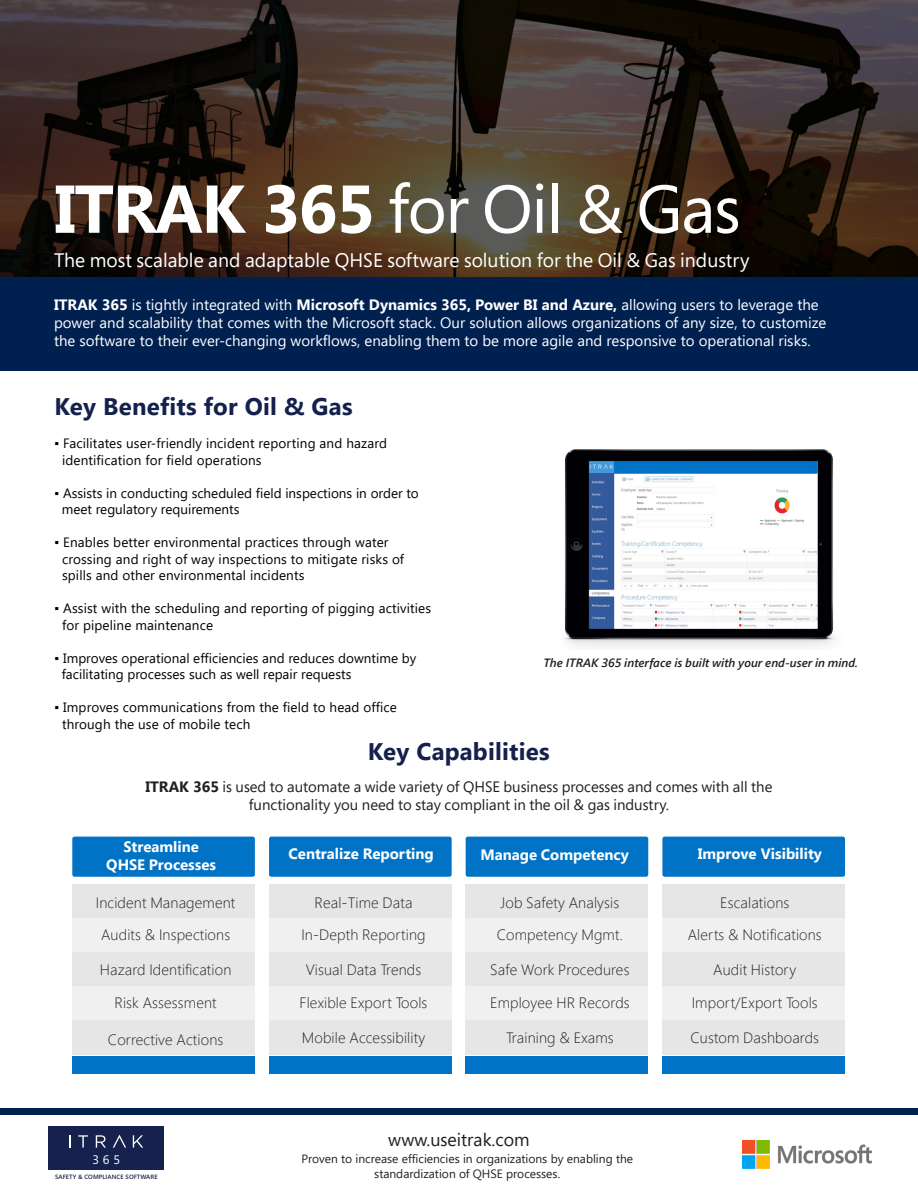
<style>
.page{position:relative;width:918px;height:1188px;background:#fff}
.page>*{position:absolute;margin:0;border:0;box-sizing:border-box;transform-origin:0 0}
.subtitle{font:67.5px "Segoe Pro";letter-spacing:-.02em;color:#fff}
.t1{font:700 24px "Segoe UI";letter-spacing:.01em;color:#15214d}
.global-1{font:19.5px "Segoe Pro";color:#fff}
.t2{font:18px "Segoe Pro";color:#231f20}
.bullets{font:300 15px "Segoe Pro";letter-spacing:.01em;color:#231f20}
.subtitle-2{font:15px/18px "Segoe UI";color:#fff}
.t3{font:15px "Segoe Pro";color:#231f20}
.t4{font:700 15px "Segoe Pro";color:#fff}
.t5{font:700 15px "Segoe UI";color:#fff}
.t6{font:13.5px/16.5px "Segoe UI";letter-spacing:.01em;color:#000}
.t7{font:12.45px "Segoe UI";color:#fff}
.t8{font:12px "Segoe UI";color:#231f20}
.t9{font:italic 600 12px "Segoe Pro";color:#231f20}
.t10{font:600 6.15px "Segoe UI";letter-spacing:.01em;color:#16224d}
.s1{font-family:"Segoe UI";font-weight:700}
.s2{font-weight:700}
.s3{font-family:"Arial"}
</style>
<div class="page">
<img style="left:0;top:0;width:918px;height:277px">
<div style="left:0;top:277px;width:918px;height:93px;background:#002050"></div>
<div style="left:49px;top:1126px;width:115px;height:44px;background:#16224d"></div>
<svg style="left:113px;top:1135px;width:13px;height:13px"></svg>
<svg style="left:69px;top:1135px;width:2px;height:13px"></svg>
<svg style="left:78px;top:1135px;width:10px;height:13px"></svg>
<svg style="left:96px;top:1135px;width:10px;height:13px"></svg>
<svg style="left:133px;top:1135px;width:10px;height:13px"></svg>
<img style="left:742px;top:1141px;width:130px;height:27px">
<div style="left:0;top:1108px;width:918px;height:7px;background:#002050"></div>
<div style="left:72px;top:837px;width:183px;height:40px;background:#0073c7;border-radius:2px"></div>
<div style="left:72px;top:884px;width:183px;height:34px;background:#e6e6e6"></div>
<div style="left:72px;top:918px;width:183px;height:34px;background:#f0f0f0"></div>
<div style="left:72px;top:952px;width:183px;height:34px;background:#e6e6e6"></div>
<div style="left:72px;top:986px;width:183px;height:35px;background:#f0f0f0"></div>
<div style="left:72px;top:1021px;width:183px;height:34px;background:#e6e6e6"></div>
<div style="left:72px;top:1057px;width:183px;height:17px;background:#0073c7"></div>
<div style="left:269px;top:837px;width:183px;height:40px;background:#0073c7;border-radius:2px"></div>
<div style="left:269px;top:884px;width:183px;height:34px;background:#e6e6e6"></div>
<div style="left:269px;top:918px;width:183px;height:34px;background:#f0f0f0"></div>
<div style="left:269px;top:952px;width:183px;height:34px;background:#e6e6e6"></div>
<div style="left:269px;top:986px;width:183px;height:35px;background:#f0f0f0"></div>
<div style="left:269px;top:1021px;width:183px;height:34px;background:#e6e6e6"></div>
<div style="left:269px;top:1057px;width:183px;height:17px;background:#0073c7"></div>
<div style="left:466px;top:837px;width:182px;height:40px;background:#0073c7;border-radius:2px"></div>
<div style="left:466px;top:884px;width:182px;height:34px;background:#e6e6e6"></div>
<div style="left:466px;top:918px;width:182px;height:34px;background:#f0f0f0"></div>
<div style="left:466px;top:952px;width:182px;height:34px;background:#e6e6e6"></div>
<div style="left:466px;top:986px;width:182px;height:35px;background:#f0f0f0"></div>
<div style="left:466px;top:1021px;width:182px;height:34px;background:#e6e6e6"></div>
<div style="left:466px;top:1057px;width:182px;height:17px;background:#0073c7"></div>
<div style="left:662px;top:837px;width:183px;height:40px;background:#0073c7;border-radius:2px"></div>
<div style="left:662px;top:884px;width:183px;height:34px;background:#e6e6e6"></div>
<div style="left:662px;top:918px;width:183px;height:34px;background:#f0f0f0"></div>
<div style="left:662px;top:952px;width:183px;height:34px;background:#e6e6e6"></div>
<div style="left:662px;top:986px;width:183px;height:35px;background:#f0f0f0"></div>
<div style="left:662px;top:1021px;width:183px;height:34px;background:#e6e6e6"></div>
<div style="left:662px;top:1057px;width:183px;height:17px;background:#0073c7"></div>
<img style="left:563px;top:449px;width:273px;height:198px">
<p class="subtitle" style="left:54px;top:163px;width:688px"><span class="s1">ITRAK 365</span> for Oil &amp; Gas</p>
<p class="global-1" style="left:54px;top:247px;width:697px">The most scalable and adaptable QHSE software solution for the Oil &amp; Gas industry</p>
<p class="subtitle-2" style="left:54px;top:296px;width:774px"><span class="s2">ITRAK 365</span> is tightly integrated with <span class="s2">Microsoft Dynamics 365, Power BI and Azure,</span> allowing users to leverage the power and scalability that comes with the Microsoft stack. Our solution allows organizations of any size, to customize the software to their ever-changing workflows, enabling them to be more agile and responsive to operational risks.</p>
<p class="t1" style="left:54px;top:392px;width:300px">Key Benefits for Oil &amp; Gas</p>
<p class="t6" style="left:54px;top:435px;width:334px"><span class="s3">▪</span> Facilitates user-friendly incident reporting and hazard</p>
<p class="t6" style="left:62px;top:452px;width:201px">identification for field operations</p>
<p class="t6" style="left:62px;top:485px;width:359px;text-indent:-7px"><span class="s3">▪</span> Assists in conducting scheduled field inspections in order to meet regulatory requirements</p>
<p class="t6" style="left:54px;top:534px;width:336px"><span class="s3">▪</span> Enables better environmental practices through water</p>
<p class="t6" style="left:62px;top:551px;width:344px">crossing and right of way inspections to mitigate risks of spills and other environmental incidents</p>
<p class="t6" style="left:62px;top:600px;width:371px;text-indent:-8px"><span class="s3">▪</span> Assist with the scheduling and reporting of pigging activities for pipeline maintenance</p>
<p class="t6" style="left:62px;top:650px;width:356px;text-indent:-7px"><span class="s3">▪</span> Improves operational efficiencies and reduces downtime by facilitating processes such as well repair requests</p>
<p class="t6" style="left:62px;top:699px;width:336px;text-indent:-8px"><span class="s3">▪</span> Improves communications from the field to head office through the use of mobile tech</p>
<p class="t1" style="left:368px;top:738px;width:183px">Key Capabilities</p>
<p class="t3" style="left:145px;top:777px;width:629px"><span class="s1">ITRAK 365</span> is used to automate a wide variety of QHSE business processes and comes with all the</p>
<p class="t3" style="left:249px;top:795px;width:422px">functionality you need to stay compliant in the oil &amp; gas industry.</p>
<p class="t9" style="left:543px;top:655px;width:316px">The ITRAK 365 interface is built with your end-user in mind.</p>
<p class="t4" style="left:124px;top:836px;width:77px">Streamline</p>
<p class="t4" style="left:106px;top:854px;width:111px">QHSE Processes</p>
<p class="bullets" style="left:96px;top:893px;width:141px">Incident Management</p>
<p class="bullets" style="left:101px;top:925px;width:131px">Audits &amp; Inspections</p>
<p class="bullets" style="left:100px;top:960px;width:133px">Hazard Identification</p>
<p class="bullets" style="left:115px;top:993px;width:104px">Risk Assessment</p>
<p class="bullets" style="left:108px;top:1029px;width:117px">Corrective Actions</p>
<p class="t7" style="left:93px;top:1148px;width:29px">365</p>
<p class="t10" style="left:55px;top:1172px;width:104px">SAFETY &amp; COMPLIANCE SOFTWARE</p>
<p class="t5" style="left:289px;top:845px;width:147px">Centralize Reporting</p>
<p class="t4" style="left:480px;top:844px;width:150px">Manage Competency</p>
<p class="t5" style="left:698px;top:845px;width:126px">Improve Visibility</p>
<p class="bullets" style="left:315px;top:892px;width:99px">Real-Time Data</p>
<p class="bullets" style="left:301px;top:924px;width:126px">In-Depth Reporting</p>
<p class="bullets" style="left:306px;top:959px;width:117px">Visual Data Trends</p>
<p class="bullets" style="left:300px;top:993px;width:129px">Flexible Export Tools</p>
<p class="bullets" style="left:302px;top:1027px;width:125px">Mobile Accessibility</p>
<p class="bullets" style="left:501px;top:892px;width:120px">Job Safety Analysis</p>
<p class="bullets" style="left:497px;top:924px;width:128px">Competency Mgmt.</p>
<p class="bullets" style="left:490px;top:959px;width:141px">Safe Work Procedures</p>
<p class="bullets" style="left:490px;top:993px;width:141px">Employee HR Records</p>
<p class="bullets" style="left:506px;top:1027px;width:109px">Training &amp; Exams</p>
<p class="t2" style="left:388px;top:1127px;width:143px">www.useitrak.com</p>
<p class="t8" style="left:301px;top:1152px;width:333px">Proven to increase efficiencies in organizations by enabling the</p>
<p class="t8" style="left:374px;top:1166px;width:188px">standardization of QHSE processes.</p>
<p class="bullets" style="left:720px;top:892px;width:71px">Escalations</p>
<p class="bullets" style="left:688px;top:924px;width:136px">Alerts &amp; Notifications</p>
<p class="bullets" style="left:713px;top:959px;width:85px">Audit History</p>
<p class="bullets" style="left:692px;top:993px;width:128px">Import/Export Tools</p>
<p class="bullets" style="left:690px;top:1027px;width:130px">Custom Dashboards</p>
</div>
